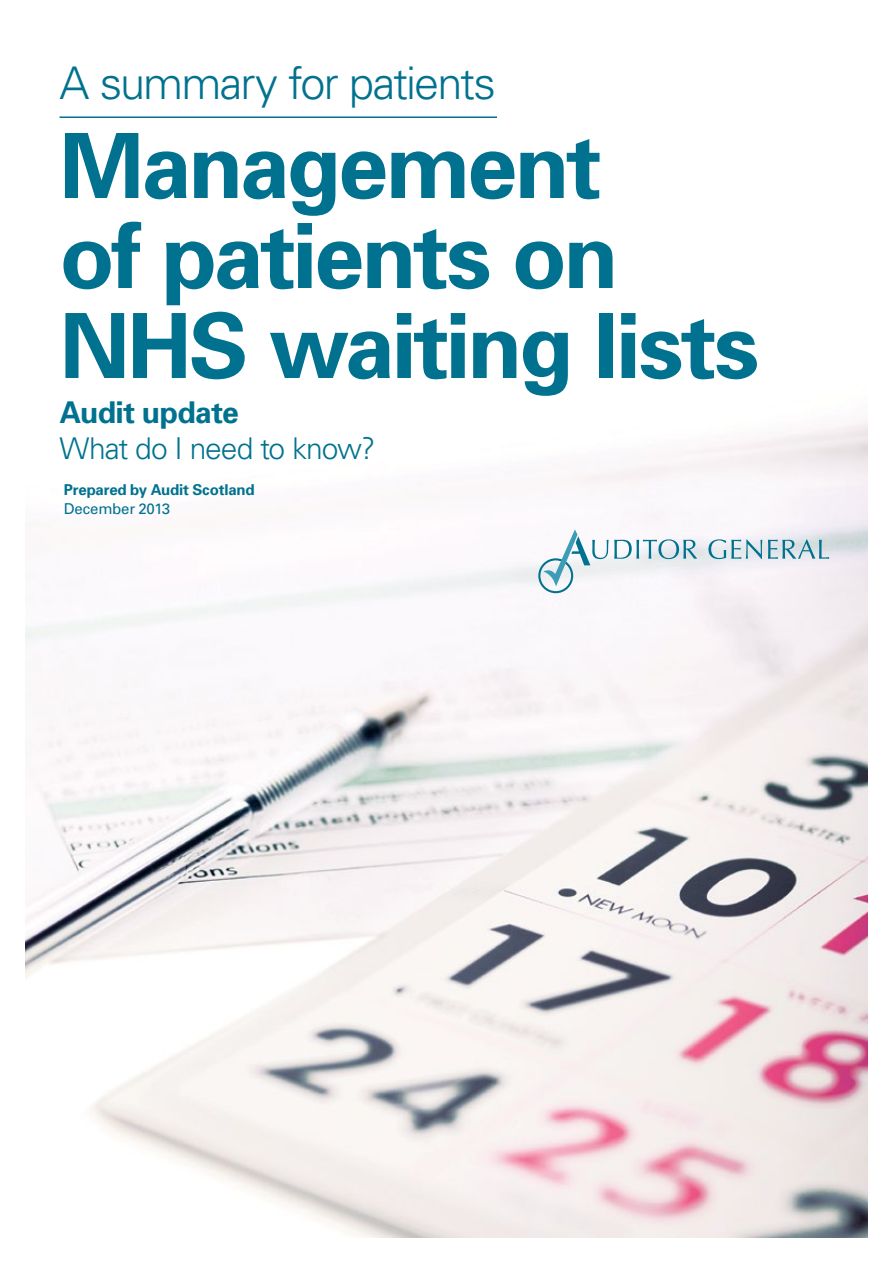
<style>
.page{position:relative;width:893px;height:1263px;background:#fff}
.page>*{position:absolute;margin:0;border:0;box-sizing:border-box;transform-origin:0 0}
.KM1-Report_title{font:700 90px/90px "Univers";letter-spacing:-.035em;color:#00728f}
.KM2-Key_messages{font:300 45px "Univers";letter-spacing:-.04em;color:#00728f}
.C2-Title_subhead{font:300 30px/36px "Univers";letter-spacing:-.035em;color:#00728f}
.KM3-Strapline{font:700 15px "Univers";letter-spacing:-.015em;color:#00728f}
.KM3-Strapline-2{font:15px "Univers";letter-spacing:-.015em;color:#00728f}
.s1{font-weight:700}
</style>
<div class="page">
<img style="left:26px;top:421px;width:841px;height:816px">
<svg style="left:708px;top:539px;width:54px;height:20px"></svg>
<svg style="left:768px;top:539px;width:61px;height:20px"></svg>
<div style="left:538px;top:558px;width:35px;height:35px;border:2px solid #00728f;border-radius:50%"></div>
<svg style="left:544px;top:529px;width:153px;height:58px"></svg>
<hr style="left:60px;top:116px;width:437px;height:2px;background:#00728f">
<p class="KM2-Key_messages" style="left:60px;top:56px;width:438px">A summary for patients</p>
<p class="KM1-Report_title" style="left:60px;top:121px;width:701px">Management<br>of patients on<br>NHS waiting lists</p>
<p class="C2-Title_subhead" style="left:60px;top:394px;width:318px"><span class="s1">Audit update<br></span>What do I need to know?</p>
<p class="KM3-Strapline" style="left:64px;top:480px;width:192px">Prepared by Audit Scotland</p>
<p class="KM3-Strapline-2" style="left:64px;top:500px;width:108px">December 2013</p>
</div>
